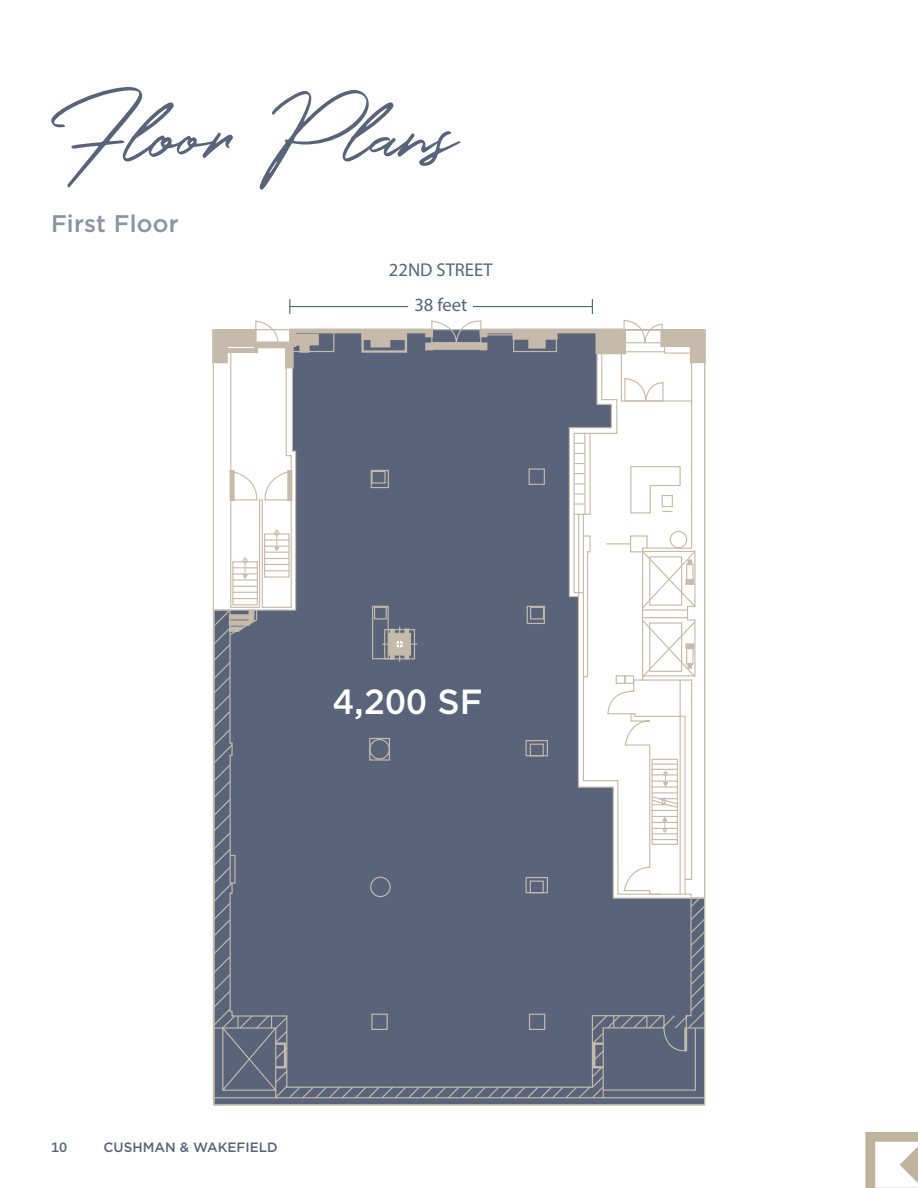
<style>
.page{position:relative;width:918px;height:1188px;background:#fff}
.page>*{position:absolute;margin:0;border:0;box-sizing:border-box;transform-origin:0 0}
.Paragraph_Header{font:100.5px "Holland";color:#59647a}
.t1{font:500 34.8px "Gotham";color:#fff}
.Paragraph_Sub_Header_2{font:500 24px "Gotham";letter-spacing:.01em;color:#8b93a2}
.t2{font:18.6px "Myriad Pro";color:#59647a}
.t3{font:500 13.5px "Gotham";color:#59647a}
</style>
<div class="page">
<svg style="left:212px;top:1100px;width:494px;height:6px;background:#7e828d"></svg>
<svg style="left:212px;top:299px;width:494px;height:801px"></svg>
<hr style="left:290px;top:306px;width:302px;height:1px;background:#59647a">
<div style="left:408px;top:294px;width:65px;height:20px;background:#fff"></div>
<svg style="left:865px;top:1132px;width:53px;height:56px"></svg>
<p class="Paragraph_Header" style="left:51px;top:57px;width:409px">Floor Plans</p>
<p class="Paragraph_Sub_Header_2" style="left:51px;top:208px;width:129px">First Floor</p>
<p class="t2" style="left:389px;top:259px;width:105px">22ND STREET</p>
<p class="t2" style="left:414px;top:293px;width:54px">38 feet</p>
<p class="t1" style="left:333px;top:679px;width:151px">4,200 SF</p>
<p class="t3" style="left:51px;top:1139px;width:18px">10</p>
<p class="t3" style="left:104px;top:1139px;width:176px">CUSHMAN &amp; WAKEFIELD</p>
</div>
